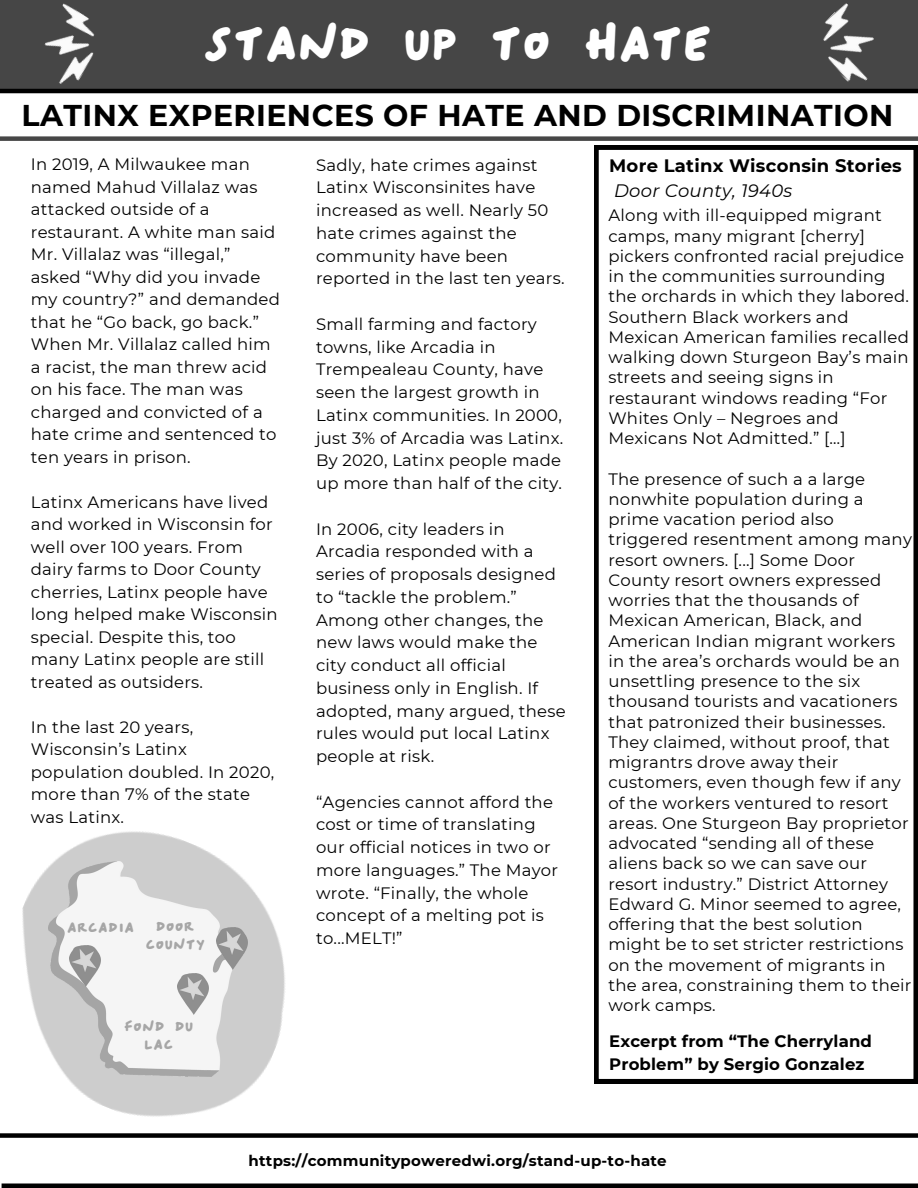
<style>
.page{position:relative;width:918px;height:1188px;background:#fff}
.page>*{position:absolute;margin:0;border:0;box-sizing:border-box;transform-origin:0 0}
.t1{font:48px "LORE Bold";letter-spacing:.015em;color:#fff}
.t2{font:700 30px "Montserrat";letter-spacing:.015em;color:#000}
.t3{font:700 18px/24.8px "Montserrat";letter-spacing:.015em;color:#000}
.t4{font:16.5px/20.2px "Montserrat";letter-spacing:.015em;color:#000}
.t5{font:700 16.5px/22.5px "Montserrat";letter-spacing:.01em;color:#000}
.t6{font:700 15px "Montserrat";letter-spacing:.015em;color:#000}
.t7{font:14.1px/18.5px "LORE Bold";letter-spacing:.05em;color:#a6a6a6;text-align:center}
.t8{font:13.95px "Montserrat";letter-spacing:.015em;color:#000}
.s1{font-weight:400;font-style:italic}
</style>
<div class="page">
<div style="left:0;top:0;width:918px;height:92px;background:#464646"></div>
<hr style="left:0;top:89px;width:918px;height:4px;background:#000">
<div style="left:0;top:136px;width:918px;height:5px;background:#464646"></div>
<div style="left:0;top:1133px;width:918px;height:5px;background:#000"></div>
<img style="left:0;top:831px;width:336px;height:307px">
<svg style="left:594px;top:145px;width:324px;height:938px"></svg>
<img style="left:25px;top:3px;width:86px;height:86px">
<img style="left:806px;top:3px;width:89px;height:86px">
<hr style="left:2px;top:1184px;width:916px;height:4px;background:#000">
<img style="left:48px;top:862px;width:195px;height:214px">
<img style="left:177px;top:973px;width:32px;height:42px">
<img style="left:216px;top:928px;width:32px;height:41px">
<img style="left:69px;top:945px;width:32px;height:42px">
<h4 class="t1" style="left:203px;top:12px;width:510px">STAND UP TO HATE</h4>
<p class="t2" style="left:22px;top:97px;width:873px">LATINX EXPERIENCES OF HATE AND DISCRIMINATION</p>
<p class="t8" style="left:303px;top:104px;width:315px">United We Stand - Youth Powered for Unity</p>
<p class="t4" style="left:31px;top:153px;width:251px;line-height:22.5px">In 2019, A Milwaukee man named Mahud Villalaz was attacked outside of a restaurant. A white man said<br>Mr. Villalaz was “illegal,” asked “Why did you invade my country?” and demanded that he “Go back, go back.”<br>When Mr. Villalaz called him a racist, the man threw acid on his face. The man was charged and convicted of a hate crime and sentenced to ten years in prison.</p>
<h1 class="t4" style="left:31px;top:491px;width:248px;line-height:22.5px">Latinx Americans have lived and worked in Wisconsin for well over 100 years. From dairy farms to Door County cherries, Latinx people have long helped make Wisconsin special. Despite this, too many Latinx people are still treated as outsiders.</h1>
<p class="t4" style="left:31px;top:716px;width:245px;line-height:22.5px">In the last 20 years,<br>Wisconsin’s Latinx population doubled. In 2020, more than 7% of the state was Latinx.</p>
<h3 class="t7" style="left:67px;top:918px;width:68px">ARCADIA</h3>
<p class="t7" style="left:146px;top:917px;width:60px">DOOR<br>COUNTY</p>
<p class="t7" style="left:124px;top:1017px;width:71px">FOND DU<br>LAC</p>
<h4 class="t4" style="left:316px;top:153px;width:250px;line-height:22.8px">Sadly, hate crimes against<br>Latinx Wisconsinites have increased as well. Nearly 50 hate crimes against the community have been reported in the last ten years.</h4>
<h4 class="t4" style="left:316px;top:312px;width:249px;line-height:22.8px">Small farming and factory towns, like Arcadia in<br>Trempealeau County, have seen the largest growth in<br>Latinx communities. In 2000, just 3% of Arcadia was Latinx.<br>By 2020, Latinx people made up more than half of the city.</h4>
<h4 class="t4" style="left:316px;top:517px;width:251px;line-height:22.8px">In 2006, city leaders in<br>Arcadia responded with a series of proposals designed to “tackle the problem.”<br>Among other changes, the new laws would make the city conduct all official business only in English. If adopted, many argued, these rules would put local Latinx people at risk.</h4>
<p class="t4" style="left:316px;top:790px;width:244px;line-height:22.8px">“Agencies cannot afford the cost or time of translating our official notices in two or more languages.” The Mayor wrote. “Finally, the whole concept of a melting pot is to...MELT!”</p>
<h4 class="t3" style="left:609px;top:153px;width:294px">More Latinx Wisconsin Stories<br><span class="s1">Door County, 1940s</span></h4>
<h4 class="t4" style="left:608px;top:205px;width:302px">Along with ill-equipped migrant camps, many migrant [cherry] pickers confronted racial prejudice in the communities surrounding the orchards in which they labored.<br>Southern Black workers and<br>Mexican American families recalled walking down Sturgeon Bay’s main streets and seeing signs in restaurant windows reading “For<br>Whites Only – Negroes and<br>Mexicans Not Admitted.” […]</h4>
<h4 class="t4" style="left:608px;top:469px;width:305px">The presence of such a a large nonwhite population during a prime vacation period also triggered resentment among many resort owners. [...] Some Door<br>County resort owners expressed worries that the thousands of<br>Mexican American, Black, and<br>American Indian migrant workers in the area’s orchards would be an unsettling presence to the six thousand tourists and vacationers that patronized their businesses.<br>They claimed, without proof, that migrantrs drove away their customers, even though few if any of the workers ventured to resort areas. One Sturgeon Bay proprietor advocated “sending all of these aliens back so we can save our resort industry.” District Attorney<br>Edward G. Minor seemed to agree, offering that the best solution might be to set stricter restrictions on the movement of migrants in the area, constraining them to their work camps.</h4>
<h4 class="t5" style="left:609px;top:1030px;width:264px">Excerpt from “The Cherryland<br>Problem” by Sergio Gonzalez</h4>
<h5 class="t6" style="left:249px;top:1151px;width:420px">https://communitypoweredwi.org/stand-up-to-hate</h5>
</div>
